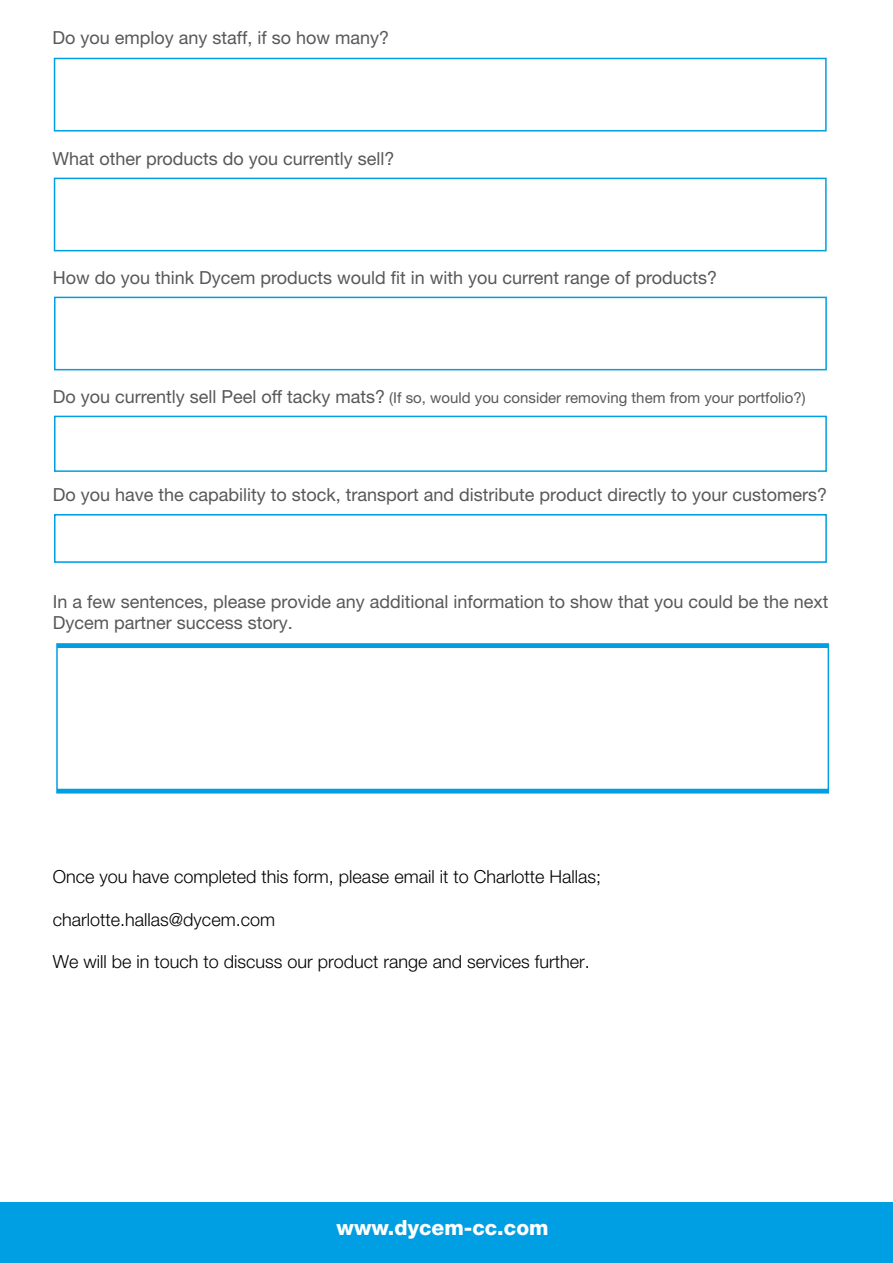
<style>
.page{position:relative;width:893px;height:1263px;background:#fff}
.page>*{position:absolute;margin:0;border:0;box-sizing:border-box;transform-origin:0 0}
.t1{font:800 21px "Helvetica Neue LT Std";color:#fff}
.t2{font:18px/21.6px "Helvetica Neue LT Std";color:#58585b}
.t3{font:300 18px "Helvetica Neue LT Std";color:#000}
.t4{font:15px "Helvetica Neue LT Std";color:#58585b}
.s1{font-size:18px}
</style>
<div class="page">
<div style="left:0;top:1202px;width:893px;height:61px;background:#009fe3"></div>
<div style="left:54px;top:58px;width:773px;height:73px;border:2px solid #009fe3"></div>
<div style="left:54px;top:178px;width:773px;height:73px;border:2px solid #009fe3"></div>
<div style="left:54px;top:297px;width:773px;height:73px;border:2px solid #009fe3"></div>
<div style="left:54px;top:416px;width:773px;height:56px;border:2px solid #009fe3"></div>
<div style="left:54px;top:514px;width:773px;height:49px;border:2px solid #009fe3"></div>
<div style="left:56px;top:644px;width:774px;height:148px;border:3px solid #009fe3"></div>
<p class="t2" style="left:53px;top:26px;width:338px">Do you employ any staff, if so how many?</p>
<p class="t2" style="left:53px;top:147px;width:344px">What other products do you currently sell?</p>
<p class="t2" style="left:53px;top:266px;width:666px">How do you think Dycem products would fit in with you current range of products?</p>
<p class="t4" style="left:53px;top:388px;width:755px"><span class="s1">Do you currently sell Peel off tacky mats?</span> (If so, would you consider removing them from your portfolio?)</p>
<p class="t2" style="left:53px;top:484px;width:776px">Do you have the capability to stock, transport and distribute product directly to your customers?</p>
<p class="t2" style="left:53px;top:590px;width:777px">In a few sentences, please provide any additional information to show that you could be the next<br>Dycem partner success story.</p>
<p class="t3" style="left:53px;top:866px;width:550px">Once you have completed this form, please email it to Charlotte Hallas;</p>
<p class="t3" style="left:53px;top:909px;width:224px">charlotte.hallas@dycem.com</p>
<p class="t3" style="left:53px;top:951px;width:538px">We will be in touch to discuss our product range and services further.</p>
<p class="t1" style="left:337px;top:1214px;width:214px">www.dycem-cc.com</p>
</div>
